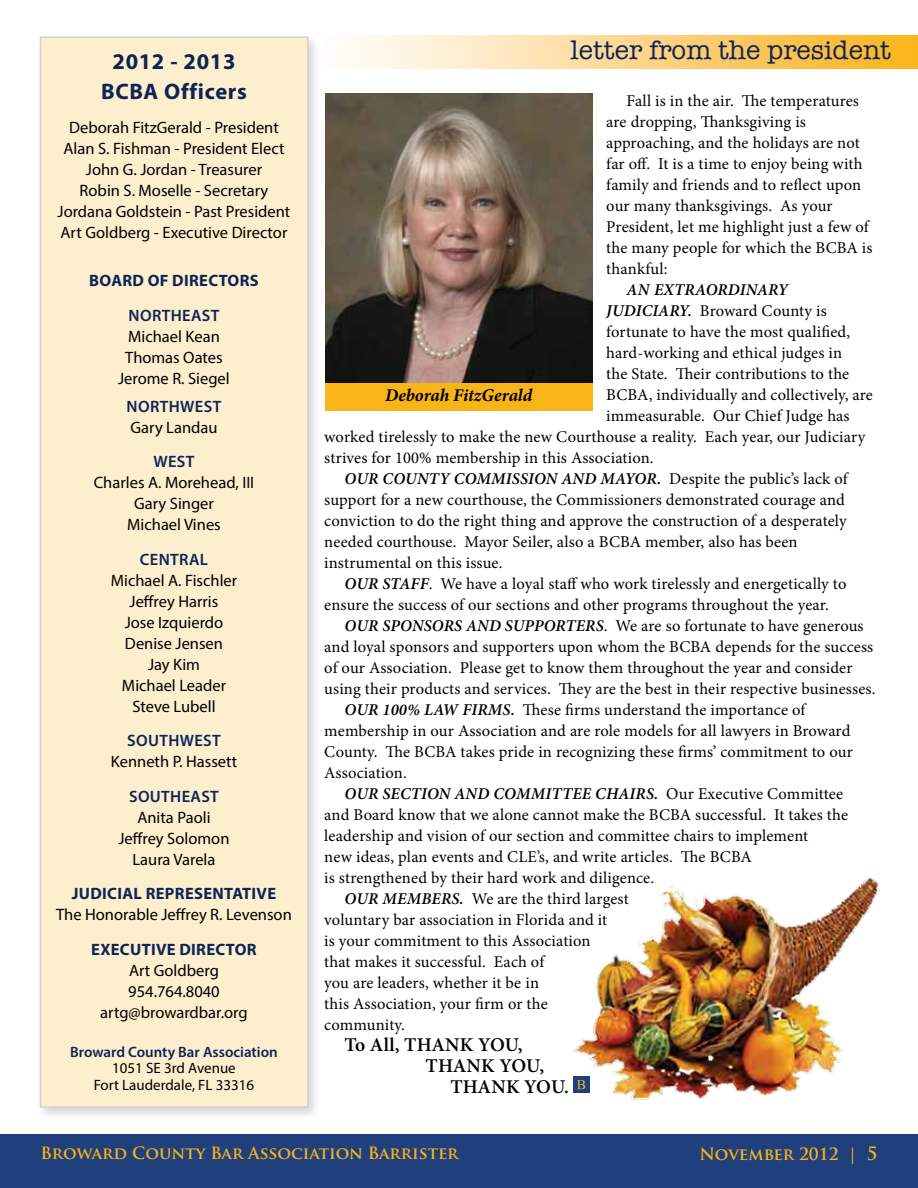
<style>
.page{position:relative;width:918px;height:1188px;background:#fff}
.page>*{position:absolute;margin:0;border:0;box-sizing:border-box;transform-origin:0 0}
.t1{font:27px "American Typewriter";color:#0d2556}
.t2{font:700 22.5px/30px "Myriad Pro";letter-spacing:.03em;color:#0d2556;text-align:center}
.t3{font:600 19.5px "Minion Pro";letter-spacing:.01em;color:#000}
.t4{font:italic 700 18px "Minion Pro";letter-spacing:-.005em;color:#000}
.t5{font:16.5px/21px "Minion Pro";letter-spacing:.01em;color:#000}
.t6{font:16.5px/21px "Myriad Pro";color:#000;text-align:center}
.t7{font:italic 600 16.5px "Minion Pro";letter-spacing:.01em;color:#000}
.t8{font:700 16.5px "Myriad Pro";letter-spacing:.02em;color:#0d2556}
.t9{font:700 16.5px "Trajan Pro";color:#f9b417}
.t10{font:600 16.5px "Myriad Pro";letter-spacing:.02em;color:#0d2556}
.t11{font:15px/16.5px "Myriad Pro";color:#000;text-align:center}
.t12{font:600 15px "Myriad Pro";color:#0d2556}
.s1{font-weight:600;font-style:italic}
.s2{font-weight:400;font-style:normal}
.s3{font-size:18px}
</style>
<div class="page">
<div style="left:0;top:1134px;width:918px;height:54px;background:#1f407d"></div>
<img style="left:347px;top:36px;width:571px;height:32px">
<div style="left:37px;top:33px;width:284px;height:1087px;background:#000;opacity:.75"></div>
<div style="left:40px;top:36px;width:269px;height:1072px;background:#fdefce"></div>
<img style="left:326px;top:94px;width:267px;height:289px">
<div style="left:325px;top:383px;width:267px;height:28px;background:#f9b417"></div>
<img style="left:573px;top:877px;width:307px;height:223px">
<h2 class="t2" style="left:101px;top:46px;width:147px">2012 - 2013<br>BCBA OFFICERS</h2>
<p class="t6" style="left:58px;top:117px;width:234px">Deborah FitzGerald - President<br>Alan S. Fishman - President Elect<br>John G. Jordan - Treasurer<br>Robin S. Moselle - Secretary<br>Jordana Goldstein - Past President<br>Art Goldberg - Executive Director</p>
<p class="t8" style="left:89px;top:270px;width:23px">BOARD</p>
<p class="t8" style="left:148px;top:270px;width:91px">OF DIRECTORS</p>
<p class="t10" style="left:129px;top:305px;width:92px">NORTHEAST</p>
<p class="t6" style="left:118px;top:326px;width:113px">Michael Kean<br>Thomas Oates<br>Jerome R. Siegel</p>
<p class="t10" style="left:127px;top:396px;width:96px">NORTHWEST</p>
<p class="t6" style="left:130px;top:416px;width:89px">Gary Landau</p>
<p class="t10" style="left:153px;top:451px;width:43px">WEST</p>
<p class="t6" style="left:94px;top:472px;width:153px">Charles A. Morehead, III<br>Gary Singer<br>Michael Vines</p>
<p class="t10" style="left:140px;top:549px;width:70px">CENTRAL</p>
<p class="t6" style="left:111px;top:569px;width:128px">Michael A. Fischler<br>Jeffrey Harris<br>Jose Izquierdo<br>Denise Jensen<br>Jay Kim<br>Michael Leader<br>Steve Lubell</p>
<p class="t10" style="left:127px;top:730px;width:95px">SOUTHWEST</p>
<p class="t6" style="left:111px;top:751px;width:128px">Kenneth P. Hassett</p>
<p class="t10" style="left:129px;top:786px;width:91px">SOUTHEAST</p>
<p class="t6" style="left:119px;top:806px;width:112px">Anita Paoli<br>Jeffrey Solomon<br>Laura Varela</p>
<p class="t8" style="left:72px;top:883px;width:206px">JUDICIAL REPRESENTATIVE</p>
<p class="t6" style="left:56px;top:904px;width:237px">The Honorable Jeffrey R. Levenson</p>
<p class="t8" style="left:91px;top:938px;width:31px">EXECU</p>
<p class="t8" style="left:142px;top:938px;width:105px">TIVE DIRECTOR</p>
<p class="t6" style="left:100px;top:959px;width:149px">Art Goldberg<br>954.764.8040 artg@browardbar.org</p>
<p class="t12" style="left:70px;top:1042px;width:209px">BROWARD COUNTY BAR ASSOCIATION</p>
<p class="t11" style="left:94px;top:1060px;width:162px">1051 SE 3rd Avenue<br>Fort Lauderdale, FL 33316</p>
<h1 class="t1" style="left:571px;top:29px;width:322px">letter from the president</h1>
<p class="t5" style="left:606px;top:90px;width:268px;text-indent:20px">Fall is in the air. The temperatures are dropping, Thanksgiving is approaching, and the holidays are not far off. It is a time to enjoy being with family and friends and to reflect upon our many thanksgivings. As your President, let me highlight just a few of the many people for which the BCBA is thankful:</p>
<p class="t7" style="left:627px;top:278px;width:163px">AN EXTRAORDINARY</p>
<p class="t5" style="left:606px;top:300px;width:222px"><span class="s1">JUDICIARY.</span> Broward County is</p>
<p class="t5" style="left:606px;top:321px;width:245px">fortunate to have the most qualified,</p>
<p class="t5" style="left:606px;top:342px;width:237px">hard-working and ethical judges in</p>
<p class="t5" style="left:606px;top:363px;width:245px">the State. Their contributions to the</p>
<p class="t5" style="left:606px;top:384px;width:268px">BCBA, individually and collectively, are</p>
<p class="t5" style="left:606px;top:405px;width:245px">immeasurable. Our Chief Judge has</p>
<p class="t5" style="left:324px;top:426px;width:543px">worked tirelessly to make the new Courthouse a reality. Each year, our Judiciary</p>
<p class="t5" style="left:324px;top:447px;width:331px">strives for 100% membership in this Association.</p>
<p class="t7" style="left:345px;top:467px;width:505px">OUR COUNTY COMMISSION AND MAYOR. <span class="s2">Despite the public’s lack of</span></p>
<p class="t5" style="left:324px;top:489px;width:522px">support for a new courthouse, the Commissioners demonstrated courage and</p>
<p class="t5" style="left:324px;top:510px;width:524px">conviction to do the right thing and approve the construction of a desperately</p>
<p class="t5" style="left:324px;top:531px;width:475px">needed courthouse. Mayor Seiler, also a BCBA member, also has been</p>
<p class="t5" style="left:324px;top:552px;width:180px">instrumental on this issue.</p>
<p class="t5" style="left:345px;top:573px;width:503px"><span class="s1">OUR STAFF</span>. We have a loyal staff who work tirelessly and energetically to</p>
<p class="t5" style="left:324px;top:594px;width:506px">ensure the success of our sections and other programs throughout the year.</p>
<p class="t5" style="left:345px;top:615px;width:521px"><span class="s1">OUR SPONSORS AND SUPPORTERS</span>. We are so fortunate to have generous</p>
<p class="t5" style="left:324px;top:636px;width:550px">and loyal sponsors and supporters upon whom the BCBA depends for the success</p>
<p class="t5" style="left:324px;top:657px;width:530px">of our Association. Please get to know them throughout the year and consider</p>
<p class="t5" style="left:324px;top:678px;width:553px">using their products and services. They are the best in their respective businesses.</p>
<p class="t5" style="left:345px;top:699px;width:462px"><span class="s1">OUR 100% LAW FIRMS.</span> These firms understand the importance of</p>
<p class="t5" style="left:324px;top:720px;width:528px">membership in our Association and are role models for all lawyers in Broward</p>
<p class="t5" style="left:324px;top:741px;width:530px">County. The BCBA takes pride in recognizing these firms’ commitment to our</p>
<p class="t5" style="left:324px;top:762px;width:84px">Association.</p>
<p class="t7" style="left:345px;top:782px;width:500px">OUR SECTION AND COMMITTEE CHAIRS. <span class="s2">Our Executive Committee</span></p>
<p class="t5" style="left:324px;top:804px;width:525px">and Board know that we alone cannot make the BCBA successful. It takes the</p>
<p class="t5" style="left:324px;top:825px;width:485px">leadership and vision of our section and committee chairs to implement</p>
<p class="t5" style="left:324px;top:846px;width:429px">new ideas, plan events and CLE’s, and write articles. The BCBA</p>
<p class="t5" style="left:324px;top:867px;width:331px">is strengthened by their hard work and diligence.</p>
<p class="t5" style="left:345px;top:888px;width:286px"><span class="s1">OUR MEMBERS.</span> We are the third largest</p>
<p class="t5" style="left:324px;top:909px;width:285px">voluntary bar association in Florida and it</p>
<p class="t5" style="left:324px;top:930px;width:268px">is your commitment to this Association</p>
<p class="t5" style="left:324px;top:951px;width:221px">that makes it successful. Each of</p>
<p class="t5" style="left:324px;top:972px;width:216px">you are leaders, whether it be in</p>
<p class="t5" style="left:324px;top:993px;width:225px">this Association, your firm or the</p>
<p class="t5" style="left:324px;top:1014px;width:82px">community.</p>
<p class="t3" style="left:345px;top:1031px;width:180px">To All, THANK YOU,</p>
<p class="t3" style="left:426px;top:1052px;width:120px">THANK YOU,</p>
<p class="t3" style="left:450px;top:1073px;width:120px">THANK YOU.</p>
<p class="t4" style="left:385px;top:382px;width:149px">Deborah FitzGerald</p>
<p class="t9" style="left:40px;top:1143px;width:420px">Broward County Bar Association Barrister</p>
<p class="t9" style="left:699px;top:1144px;width:180px">November 2012 | <span class="s3">5</span></p>
</div>
